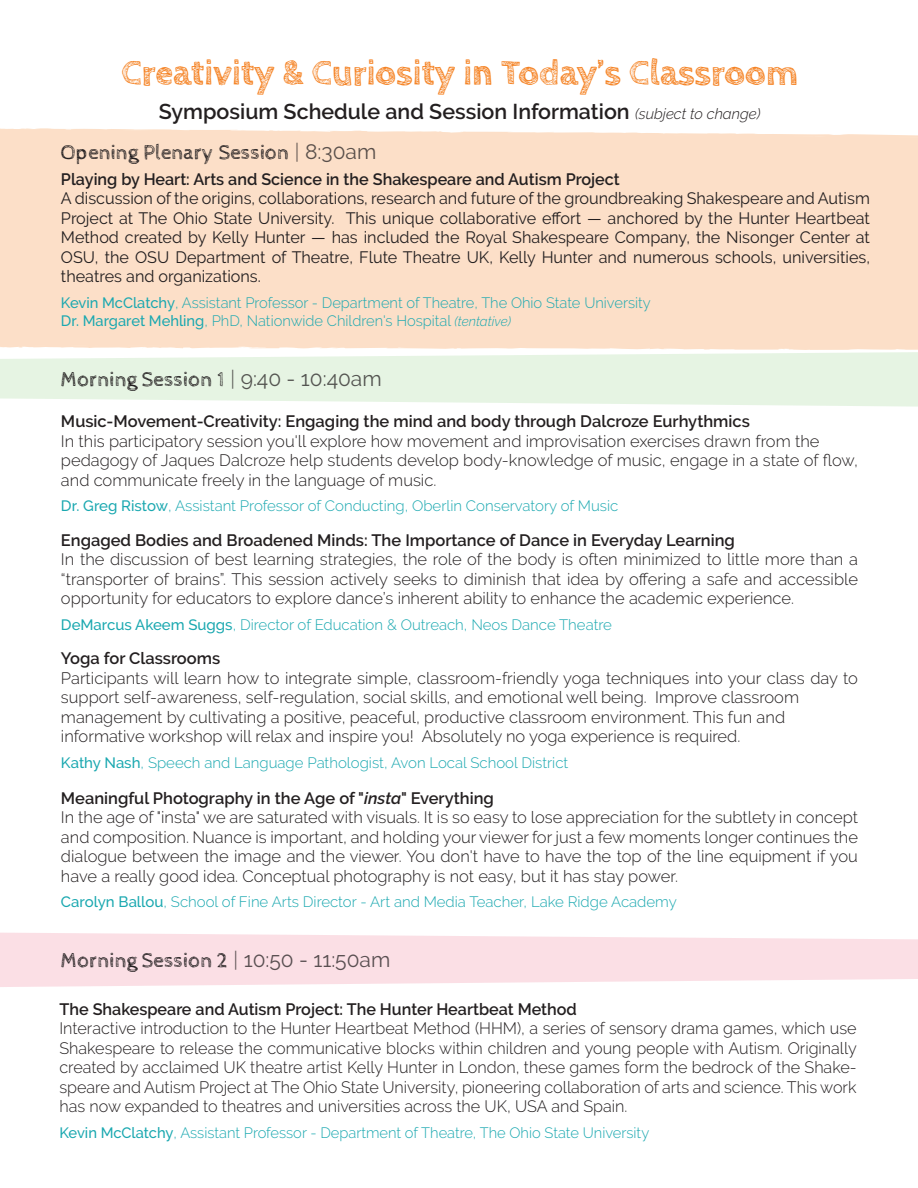
<style>
.page{position:relative;width:918px;height:1188px;background:#fff}
.page>*{position:absolute;margin:0;border:0;box-sizing:border-box;transform-origin:0 0}
.t1{font:700 36px "Cabin Sketch";color:#f58121}
.t2{font:600 21.45px "Raleway";color:#231f20}
.t3{font:21px "Cabin Sketch";color:#231f20}
.t4{font:300 16.5px/19.5px "Raleway";color:#231f20}
.t5{font:16.5px/19.5px "Raleway";color:#231f20;text-align:justify}
.t6{font:600 16.5px "Raleway";color:#231f20}
.t7{font:300 15px/18px "Raleway";color:#1aa8b0}
.s1{font-weight:300;font-style:italic;font-size:15px}
.s2{font-family:"Raleway";font-weight:300;font-style:italic;color:rgb(35 31 32/.75)}
.s3{font-family:"Raleway";color:rgb(35 31 32/.75)}
.s4{font-weight:500}
.s5{font-style:italic;font-size:13.5px}
.s6{font-weight:600}
.s7{font-weight:600;font-style:italic}
</style>
<div class="page">
<div style="left:0;top:128px;width:918px;height:222px;background:#fcdfc8"></div>
<svg style="left:467px;top:131px;width:4px;height:4px"></svg>
<svg style="left:636px;top:133px;width:12px;height:4px"></svg>
<svg style="left:313px;top:131px;width:19px;height:3px"></svg>
<svg style="left:676px;top:133px;width:9px;height:4px"></svg>
<svg style="left:0;top:352px;width:918px;height:55px;background:#e9f5e7"></svg>
<svg style="left:0;top:932px;width:918px;height:55px;background:#fbe3e8"></svg>
<h1 class="t1" style="left:121px;top:53px;width:678px">Creativity &amp; Curiosity in Today’s Classroom</h1>
<h2 class="t2" style="left:159px;top:99px;width:603px">Symposium Schedule and Session Information <span class="s1">(subject to change)</span></h2>
<p class="t3" style="left:61px;top:141px;width:317px">Opening Plenary Session <span class="s2">|</span> <span class="s3">8:30am</span></p>
<p class="t6" style="left:61px;top:170px;width:560px">Playing by Heart: Arts and Science in the Shakespeare and Autism Project</p>
<p class="t5" style="left:61px;top:189px;width:811px">A discussion of the origins, collaborations, research and future of the groundbreaking Shakespeare and Autism Project at The Ohio State University. This unique collaborative effort — anchored by the Hunter Heartbeat Method created by Kelly Hunter — has included the Royal Shakespeare Company, the Nisonger Center at OSU, the OSU Department of Theatre, Flute Theatre UK, Kelly Hunter and numerous schools, universities, theatres and organizations.</p>
<p class="t7" style="left:61px;top:294px;width:591px"><span class="s4">Kevin McClatchy</span>, Assistant Professor - Department of Theatre, The Ohio State University<br><span class="s4">Dr. Margaret Mehling</span>, PhD, Nationwide Children's Hospital <span class="s5">(tentative)</span></p>
<p class="t3" style="left:61px;top:368px;width:322px">Morning Session 1 <span class="s2">|</span> <span class="s3">9:40 - 10:40am</span></p>
<p class="t6" style="left:61px;top:412px;width:690px">Music-Movement-Creativity: Engaging the mind and body through Dalcroze Eurhythmics</p>
<p class="t4" style="left:61px;top:431px;width:799px">In this participatory session you'll explore how movement and improvisation exercises drawn from the pedagogy of Jaques Dalcroze help students develop body-knowledge of music, engage in a state of flow, and communicate freely in the language of music.</p>
<p class="t7" style="left:61px;top:497px;width:559px"><span class="s4">Dr. Greg Ristow</span>, Assistant Professor of Conducting, Oberlin Conservatory of Music</p>
<p class="t6" style="left:61px;top:531px;width:675px">Engaged Bodies and Broadened Minds: The Importance of Dance in Everyday Learning</p>
<p class="t4" style="left:61px;top:550px;width:799px;text-align:justify">In the discussion of best learning strategies, the role of the body is often minimized to little more than a “transporter of brains”. This session actively seeks to diminish that idea by offering a safe and accessible opportunity for educators to explore dance’s inherent ability to enhance the academic experience.</p>
<p class="t7" style="left:61px;top:616px;width:552px"><span class="s4">DeMarcus Akeem Suggs</span>, Director of Education &amp; Outreach, Neos Dance Theatre</p>
<p class="t6" style="left:61px;top:649px;width:161px">Yoga for Classrooms</p>
<p class="t4" style="left:61px;top:668px;width:799px">Participants will learn how to integrate simple, classroom-friendly yoga techniques into your class day to support self-awareness, self-regulation, social skills, and emotional well being. Improve classroom management by cultivating a positive, peaceful, productive classroom environment. This fun and informative workshop will relax and inspire you! Absolutely no yoga experience is required.</p>
<p class="t7" style="left:61px;top:753px;width:509px"><span class="s4">Kathy Nash</span>, Speech and Language Pathologist, Avon Local School District</p>
<p class="t4" style="left:61px;top:788px;width:799px"><span class="s6">Meaningful Photography in the Age of "</span><span class="s7">insta</span><span class="s6">" Everything<br></span>In the age of "insta" we are saturated with visuals. It is so easy to lose appreciation for the subtlety in concept and composition. Nuance is important, and holding your viewer for just a few moments longer continues the dialogue between the image and the viewer. You don't have to have the top of the line equipment if you have a really good idea. Conceptual photography is not easy, but it has stay power.</p>
<p class="t7" style="left:61px;top:893px;width:617px"><span class="s4">Carolyn Ballou</span>, School of Fine Arts Director - Art and Media Teacher, Lake Ridge Academy</p>
<p class="t3" style="left:61px;top:949px;width:331px">Morning Session 2 <span class="s2">|</span> <span class="s3">10:50 - 11:50am</span></p>
<p class="t6" style="left:59px;top:1000px;width:519px">The Shakespeare and Autism Project: The Hunter Heartbeat Method</p>
<p class="t4" style="left:59px;top:1019px;width:799px;text-align:justify">Interactive introduction to the Hunter Heartbeat Method (HHM), a series of sensory drama games, which use Shakespeare to release the communicative blocks within children and young people with Autism. Originally created by acclaimed UK theatre artist Kelly Hunter in London, these games form the bedrock of the Shake&shy;speare and Autism Project at The Ohio State University, pioneering collaboration of arts and science. This work has now expanded to theatres and universities across the UK, USA and Spain.</p>
<p class="t7" style="left:59px;top:1123px;width:591px"><span class="s4">Kevin McClatchy</span>, Assistant Professor - Department of Theatre, The Ohio State University</p>
</div>
